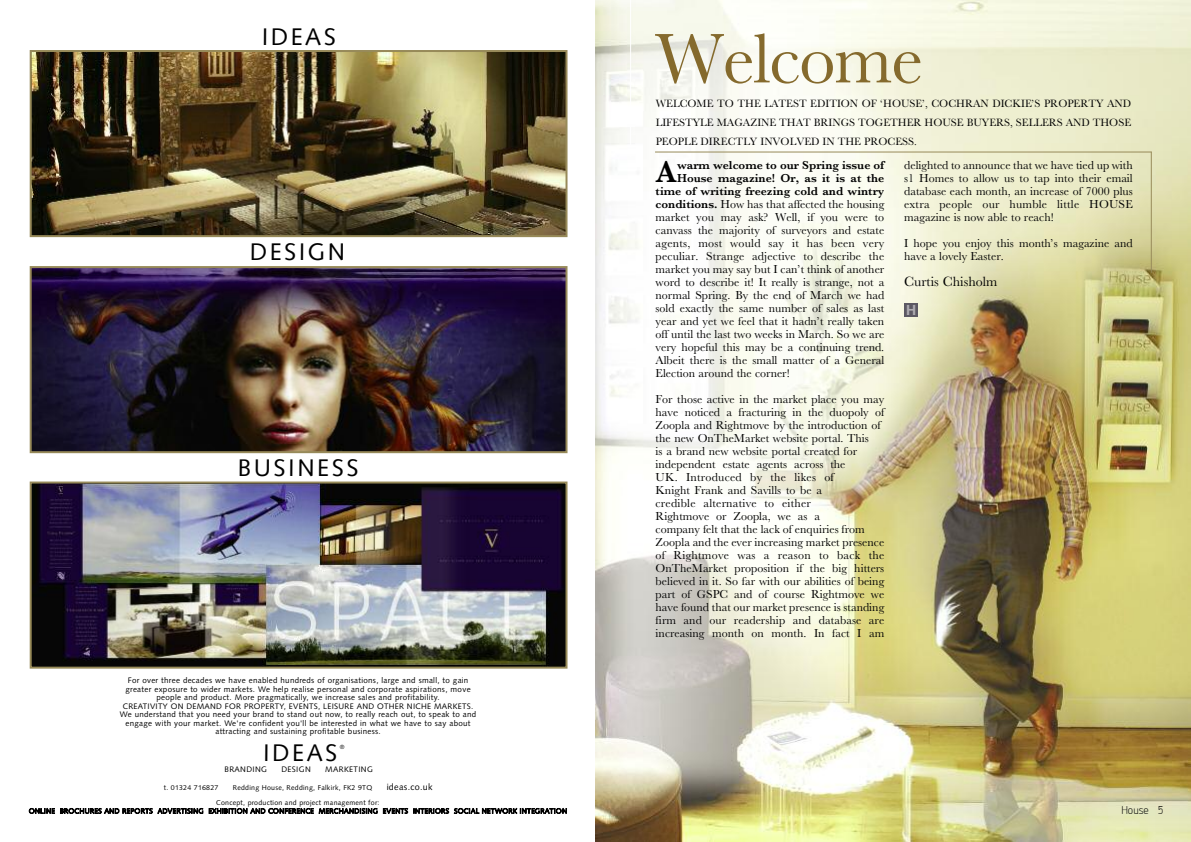
<style>
.page{position:relative;width:1191px;height:842px;background:#fff}
.page>*{position:absolute;margin:0;border:0;box-sizing:border-box;transform-origin:0 0}
.t1{font:73px "Baskerville";letter-spacing:-.02em;color:#856a2d}
.t2{font:600 31.3px "Baskerville";color:#000}
.t3{font:24px "Syntax";letter-spacing:.105em;color:#000}
.t4{font:14px "Baskerville";color:#000}
.t5{font:700 14px "Univers";color:#aeabb1}
.t6{font:12px/13px "Baskerville";color:#000}
.t7{font:600 12px "Baskerville";color:#000}
.t8{font:12px "Baskerville";letter-spacing:.02em;color:#000}
.t9{font:11px/19px "Baskerville";color:#000;text-align:justify}
.t10{font:11px "Engel Lightltd";color:#000}
.t11{font:9px "Syntax";letter-spacing:.035em;color:#000}
.t12{font:8px/8.5px "Syntax";letter-spacing:.035em;color:#000;text-align:center}
.t13{font:7px/8.8px "Syntax";letter-spacing:.035em;color:#000;text-align:center}
.t14{font:6px "Syntax";color:#000}
.s1{font-weight:600}
</style>
<div class="page">
<img style="left:595px;top:0;width:596px;height:842px">
<hr style="left:630px;top:0;width:1px;height:157px;background:#fff">
<hr style="left:655px;top:152px;width:496px;height:1px;background:#978a59">
<div style="left:904px;top:303px;width:14px;height:14px;background:#5c5863"></div>
<hr style="left:1150px;top:152px;width:1px;height:121px;background:#978a59">
<img style="left:33px;top:269px;width:531px;height:181px">
<div style="left:30px;top:266px;width:537px;height:187px;border:2px solid #978a59"></div>
<img style="left:33px;top:484px;width:531px;height:182px">
<div style="left:30px;top:481px;width:537px;height:188px;border:2px solid #978a59"></div>
<img style="left:33px;top:53px;width:531px;height:181px">
<div style="left:30px;top:50px;width:537px;height:187px;border:2px solid #978a59"></div>
<h3 class="t3" style="left:262px;top:23px;width:76px">IDEAS</h3>
<h3 class="t3" style="left:250px;top:238px;width:97px">DESIGN</h3>
<h3 class="t3" style="left:238px;top:454px;width:122px">BUSINESS</h3>
<p class="t12" style="left:120px;top:676px;width:358px">For over three decades we have enabled hundreds of organisations, large and small, to gain greater exposure to wider markets. We help realise personal and corporate aspirations, move people and product. More pragmatically, we increase sales and profitability.<br>CREATIVITY ON DEMAND FOR PROPERTY, EVENTS, LEISURE AND OTHER NICHE MARKETS.<br>We understand that you need your brand to stand out now, to really reach out, to speak to and engage with your market. We're confident you'll be interested in what we have to say about attracting and sustaining profitable business.</p>
<h3 class="t3" style="left:263px;top:738px;width:76px">IDEAS</h3>
<p class="t14" style="left:340px;top:743px;width:6px">®</p>
<p class="t12" style="left:224px;top:765px;width:44px">BRANDING</p>
<p class="t12" style="left:281px;top:765px;width:31px">DESIGN</p>
<p class="t12" style="left:325px;top:765px;width:49px">MARKETING</p>
<p class="t13" style="left:164px;top:783px;width:56px">t. 01324 716827</p>
<p class="t13" style="left:233px;top:783px;width:141px">Redding House, Redding, Falkirk, FK2 9TQ</p>
<p class="t11" style="left:387px;top:782px;width:48px">ideas.co.uk</p>
<p class="t13" style="left:29px;top:798px;width:540px">Concept, production and project management for:<br>ONLINE BROCHURES AND REPORTS ADVERTISING EXHIBITION AND CONFERENCE MERCHANDISING EVENTS INTERIORS SOCIAL NETWORK INTEGRATION</p>
<h1 class="t1" style="left:655px;top:15px;width:270px">Welcome</h1>
<p class="t9" style="left:655px;top:94px;width:477px">WELCOME TO THE LATEST EDITION OF ‘HOUSE’, COCHRAN DICKIE’S PROPERTY AND LIFESTYLE MAGAZINE THAT BRINGS TOGETHER HOUSE BUYERS, SELLERS AND THOSE PEOPLE DIRECTLY INVOLVED IN THE PROCESS.</p>
<h2 class="t2" style="left:655px;top:153px;width:23px">A</h2>
<p class="t7" style="left:677px;top:158px;width:209px">warm welcome to our Spring issue of</p>
<p class="t7" style="left:677px;top:171px;width:209px">House magazine! Or, as it is at the</p>
<p class="t7" style="left:655px;top:184px;width:230px">time of writing freezing cold and wintry</p>
<p class="t6" style="left:655px;top:197px;width:230px"><span class="s1">conditions.</span> How has that affected the housing</p>
<p class="t6" style="left:655px;top:210px;width:230px">market you may ask? Well, if you were to</p>
<p class="t6" style="left:655px;top:223px;width:230px">canvass the majority of surveyors and estate</p>
<p class="t8" style="left:655px;top:236px;width:230px">agents, most would say it has been very</p>
<p class="t6" style="left:655px;top:249px;width:230px">peculiar. Strange adjective to describe the</p>
<p class="t6" style="left:655px;top:262px;width:230px">market you may say but I can’t think of another</p>
<p class="t6" style="left:655px;top:275px;width:230px">word to describe it! It really is strange, not a</p>
<p class="t6" style="left:655px;top:288px;width:230px">normal Spring. By the end of March we had</p>
<p class="t6" style="left:655px;top:301px;width:230px">sold exactly the same number of sales as last</p>
<p class="t6" style="left:655px;top:314px;width:230px">year and yet we feel that it hadn’t really taken</p>
<p class="t6" style="left:655px;top:327px;width:230px">off until the last two weeks in March. So we are</p>
<p class="t6" style="left:655px;top:340px;width:230px">very hopeful this may be a continuing trend.</p>
<p class="t6" style="left:655px;top:353px;width:230px">Albeit there is the small matter of a General</p>
<p class="t6" style="left:655px;top:366px;width:136px">Election around the corner!</p>
<p class="t6" style="left:655px;top:392px;width:230px">For those active in the market place you may have noticed a fracturing in the duopoly of Zoopla and Rightmove by the introduction of the new OnTheMarket website portal. This<br>is a brand new website portal created for independent estate agents across the<br>UK. Introduced by the likes of<br>Knight Frank and Savills to be a<br>credible alternative to either<br>Rightmove or Zoopla, we as a<br>company felt that the lack of enquiries from Zoopla and the ever increasing market presence of Rightmove was a reason to back the OnTheMarket proposition if the big hitters believed in it. So far with our abilities of being part of GSPC and of course Rightmove we have found that our market presence is standing firm and our readership and database are increasing month on month. In fact I am</p>
<p class="t6" style="left:904px;top:158px;width:230px;text-align:justify">delighted to announce that we have tied up with s1 Homes to allow us to tap into their email database each month, an increase of 7000 plus extra people our humble little HOUSE magazine is now able to reach!</p>
<p class="t6" style="left:904px;top:236px;width:230px">I hope you enjoy this month’s magazine and have a lovely Easter.</p>
<p class="t4" style="left:904px;top:273px;width:95px">Curtis Chisholm</p>
<p class="t5" style="left:906px;top:302px;width:12px">H</p>
<p class="t10" style="left:1121px;top:806px;width:44px">House 5</p>
</div>
